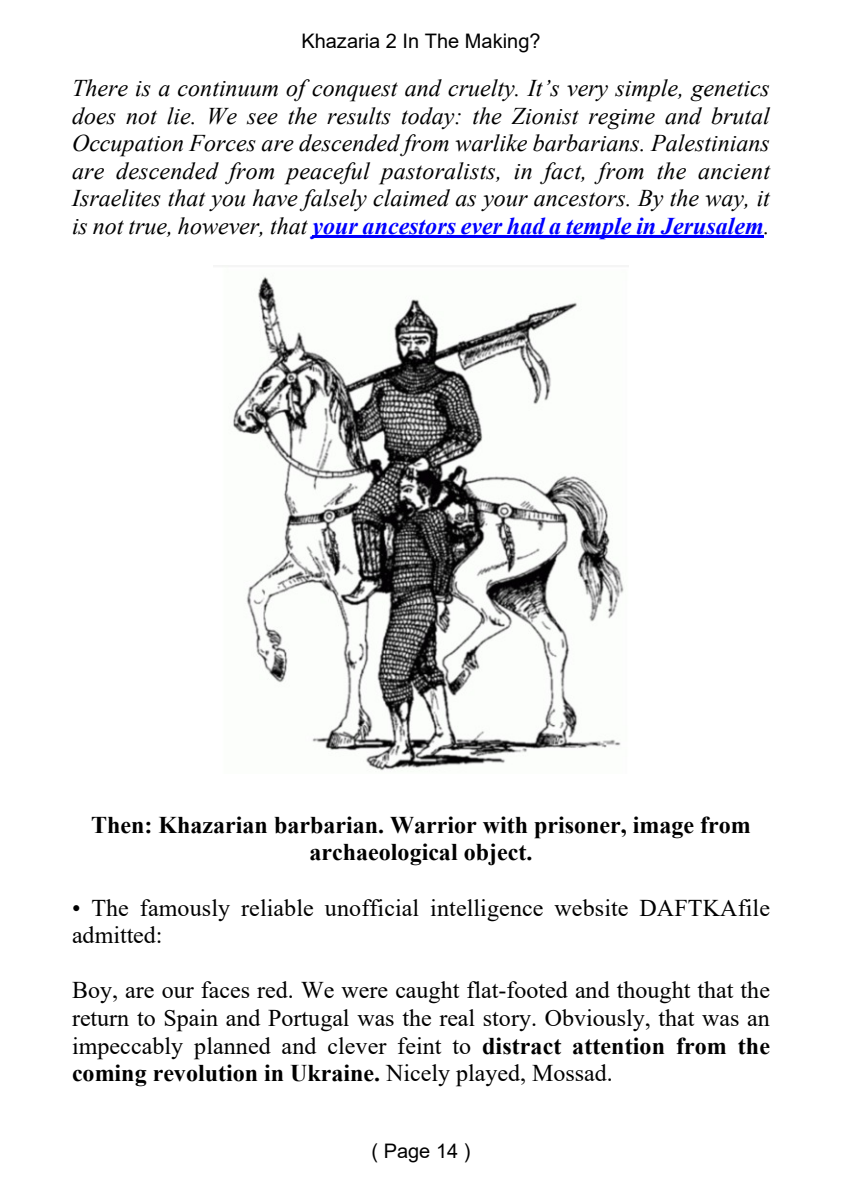
<style>
.page{position:relative;width:842px;height:1191px;background:#fff}
.page>*{position:absolute;margin:0;border:0;box-sizing:border-box;transform-origin:0 0}
.t1{font:italic 24px/27.6px "Times New Roman";color:#000;text-align:justify}
.t2{font:24px/27.6px "Times New Roman";letter-spacing:.005em;color:#000}
.t3{font:700 24px/27.6px "Times New Roman";color:#000;text-align:center}
.t4{font:20px "Arial";color:#000}
.s1{font-weight:700;color:#00f}
.s2{font-weight:700}
</style>
<div class="page">
<hr style="left:312px;top:235px;width:452px;height:3px;background:#00f">
<img style="left:222px;top:265px;width:402px;height:506px">
<p class="t4" style="left:301px;top:34px;width:241px">Khazaria 2 In The Making?</p>
<p class="t1" style="left:72px;top:76px;width:699px">There is a continuum of conquest and cruelty. It’s very simple, genetics does not lie. We see the results today: the Zionist regime and brutal Occupation Forces are descended from warlike barbarians. Palestinians are descended from peaceful pastoralists, in fact, from the ancient Israelites that you have falsely claimed as your ancestors. By the way, it is not true, however, that <span class="s1">your ancestors ever had a temple in Jerusalem</span>.</p>
<p class="t3" style="left:91px;top:813px;width:661px">Then: Khazarian barbarian. Warrior with prisoner, image from archaeological object.</p>
<p class="t2" style="left:72px;top:896px;width:699px">• The famously reliable unofficial intelligence website DAFTKAfile admitted:</p>
<p class="t2" style="left:72px;top:978px;width:699px;text-align:justify">Boy, are our faces red. We were caught flat-footed and thought that the return to Spain and Portugal was the real story. Obviously, that was an impeccably planned and clever feint to <span class="s2">distract attention from the coming revolution in Ukraine.</span> Nicely played, Mossad.</p>
<p class="t4" style="left:371px;top:1143px;width:101px">( Page 14 )</p>
</div>
